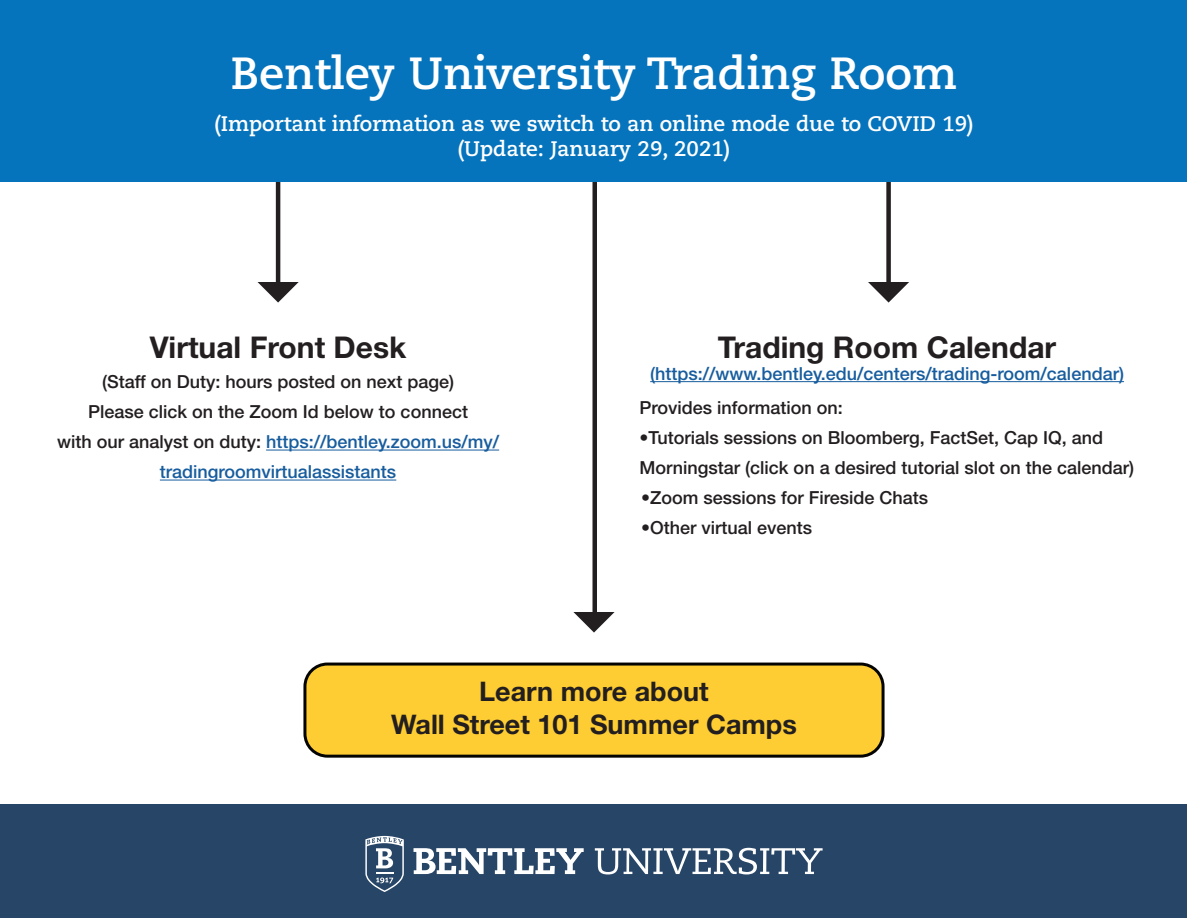
<style>
.page{position:relative;width:1188px;height:918px;background:#fff}
.page>*{position:absolute;margin:0;border:0;box-sizing:border-box;transform-origin:0 0}
.t1{font:700 45px "Caecilia LT Std";color:#fff}
.t2{font:700 30px "Helvetica Neue LT Std";color:#231f20}
.t3{font:700 27px "Helvetica Neue LT Std";color:#231f20}
.t4{font:700 21px "Caecilia LT Std";color:#fff}
.t5{font:500 18px/30px "Helvetica Neue LT Std";color:#231f20}
.t6{font:500 18px/30px "Helvetica Neue LT Std";color:#175d9e;text-align:center}
.s1{color:#231f20}
</style>
<div class="page">
<div style="left:592px;top:174px;width:5px;height:438px;background:#231f20"></div>
<svg style="left:573px;top:612px;width:42px;height:21px"></svg>
<hr style="left:276px;top:174px;width:4px;height:108px;background:#231f20">
<div style="left:886px;top:174px;width:5px;height:108px;background:#231f20"></div>
<div style="left:1px;top:805px;width:1186px;height:113px;background:#274566"></div>
<svg style="left:414px;top:848px;width:170px;height:26px"></svg>
<svg style="left:595px;top:848px;width:228px;height:26px"></svg>
<svg style="left:365px;top:836px;width:39px;height:56px"></svg>
<div style="left:1px;top:1px;width:1186px;height:181px;background:#0574bc"></div>
<hr style="left:266px;top:450px;width:233px;height:1px;background:#175d9e">
<hr style="left:160px;top:480px;width:236px;height:1px;background:#175d9e">
<hr style="left:650px;top:381px;width:474px;height:1px;background:#175d9e">
<div style="left:305px;top:664px;width:578px;height:92px;background:#fecd33;border-radius:22px"></div>
<div style="left:303px;top:663px;width:582px;height:95px;border:3px solid #040503;border-radius:22px"></div>
<svg style="left:258px;top:282px;width:41px;height:21px"></svg>
<svg style="left:868px;top:282px;width:41px;height:21px"></svg>
<p class="t1" style="left:231px;top:46px;width:728px">Bentley University Trading Room</p>
<p class="t4" style="left:214px;top:111px;width:761px">(Important information as we switch to an online mode due to COVID 19)</p>
<p class="t4" style="left:458px;top:137px;width:274px">(Update: January 29, 2021)</p>
<p class="t2" style="left:150px;top:329px;width:258px">Virtual Front Desk</p>
<p class="t5" style="left:102px;top:367px;width:354px">(Staff on Duty: hours posted on next page)</p>
<p class="t5" style="left:88px;top:397px;width:381px">Please click on the Zoom Id below to connect</p>
<p class="t6" style="left:57px;top:427px;width:444px"><span class="s1">with our analyst on duty:</span> https://bentley.zoom.us/my/ tradingroomvirtualassistants</p>
<p class="t2" style="left:718px;top:329px;width:340px">Trading Room Calendar</p>
<p class="t6" style="left:650px;top:358px;width:475px">(https://www.bentley.edu/centers/trading-room/calendar)</p>
<p class="t5" style="left:640px;top:393px;width:205px">Provides information on:</p>
<p class="t5" style="left:640px;top:423px;width:496px">•Tutorials sessions on Bloomberg, FactSet, Cap IQ, and<br>Morningstar (click on a desired tutorial slot on the calendar)</p>
<p class="t5" style="left:641px;top:483px;width:289px">•Zoom sessions for Fireside Chats</p>
<p class="t5" style="left:641px;top:513px;width:173px">•Other virtual events</p>
<p class="t3" style="left:479px;top:675px;width:231px">Learn more about</p>
<p class="t3" style="left:391px;top:708px;width:407px">Wall Street 101 Summer Camps</p>
</div>
